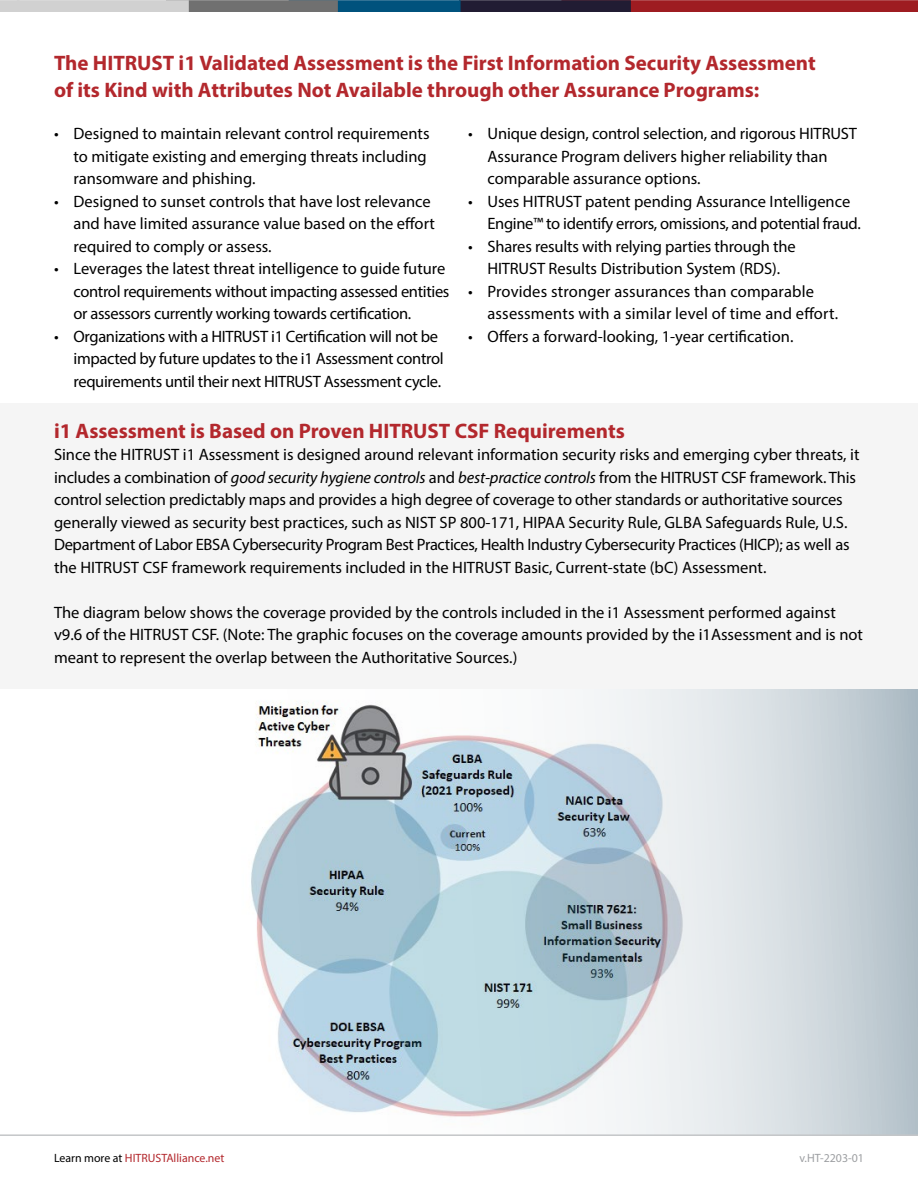
<style>
.page{position:relative;width:918px;height:1188px;background:#fff}
.page>*{position:absolute;margin:0;border:0;box-sizing:border-box;transform-origin:0 0}
.t1{font:700 21px/27px "Myriad Pro";color:#b3282d}
.t2{font:16.5px/22.5px "Myriad Pro";color:#000}
.t3{font:16.5px/22.5px "Myriad Pro";letter-spacing:-.02em;color:#000}
.t4{font:12px "Myriad Pro";color:#b3282d}
.t5{font:12px "Myriad Pro";color:#9d9fa2}
.s1{font-style:italic}
.s2{color:#000}
</style>
<div class="page">
<div style="left:0;top:0;width:918px;height:1134px;background:#f5f5f5"></div>
<div style="left:561px;top:0;width:357px;height:14px;background:#9e1c21"></div>
<div style="left:459px;top:0;width:172px;height:14px;background:#211c33"></div>
<div style="left:289px;top:0;width:172px;height:14px;background:#00527d"></div>
<div style="left:166px;top:0;width:172px;height:14px;background:#707070"></div>
<div style="left:17px;top:0;width:172px;height:14px;background:#d1d1d1"></div>
<div style="left:0;top:0;width:19px;height:14px;background:#d1d1d1"></div>
<div style="left:0;top:13px;width:918px;height:390px;background:#fff"></div>
<svg style="left:251px;top:689px;width:667px;height:445px"></svg>
<hr style="left:0;top:1134px;width:918px;height:2px;background:#c4c6c8">
<p class="t1" style="left:54px;top:48px;width:763px">The HITRUST i1 Validated Assessment is the First Information Security Assessment of its Kind with Attributes Not Available through other Assurance Programs:</p>
<p class="t2" style="left:74px;top:122px;width:358px;text-indent:-20px">• Designed to maintain relevant control requirements to mitigate existing and emerging threats including ransomware and phishing.</p>
<p class="t2" style="left:74px;top:190px;width:363px;text-indent:-20px">• Designed to sunset controls that have lost relevance and have limited assurance value based on the effort required to comply or assess.</p>
<p class="t3" style="left:74px;top:257px;width:378px;text-indent:-20px">• Leverages the latest threat intelligence to guide future control requirements without impacting assessed entities or assessors currently working towards certification.</p>
<p class="t3" style="left:74px;top:325px;width:372px;text-indent:-20px">• Organizations with a HITRUST i1 Certification will not be impacted by future updates to the i1 Assessment control requirements until their next HITRUST Assessment cycle.</p>
<p class="t2" style="left:488px;top:122px;width:371px;text-indent:-20px">• Unique design, control selection, and rigorous HITRUST<br>Assurance Program delivers higher reliability than comparable assurance options.</p>
<p class="t2" style="left:488px;top:190px;width:375px;text-indent:-20px">• Uses HITRUST patent pending Assurance Intelligence<br>Engine™ to identify errors, omissions, and potential fraud.</p>
<p class="t2" style="left:468px;top:235px;width:329px;text-align:center">• Shares results with relying parties through the<br>HITRUST Results Distribution System (RDS).</p>
<p class="t2" style="left:488px;top:280px;width:352px;text-indent:-20px">• Provides stronger assurances than comparable assessments with a similar level of time and effort.</p>
<p class="t2" style="left:468px;top:325px;width:327px">• Offers a forward-looking, 1-year certification.</p>
<p class="t1" style="left:54px;top:417px;width:572px">i1 Assessment is Based on Proven HITRUST CSF Requirements</p>
<p class="t2" style="left:54px;top:443px;width:807px">Since the HITRUST i1 Assessment is designed around relevant information security risks and emerging cyber threats, it includes a combination of <span class="s1">good security hygiene controls</span> and <span class="s1">best-practice controls</span> from the HITRUST CSF framework. This control selection predictably maps and provides a high degree of coverage to other standards or authoritative sources generally viewed as security best practices, such as NIST SP 800-171, HIPAA Security Rule, GLBA Safeguards Rule, U.S.<br>Department of Labor EBSA Cybersecurity Program Best Practices, Health Industry Cybersecurity Practices (HICP); as well as the HITRUST CSF framework requirements included in the HITRUST Basic, Current-state (bC) Assessment.</p>
<p class="t2" style="left:54px;top:601px;width:811px">The diagram below shows the coverage provided by the controls included in the i1 Assessment performed against v9.6 of the HITRUST CSF. (Note: The graphic focuses on the coverage amounts provided by the i1Assessment and is not meant to represent the overlap between the Authoritative Sources.)</p>
<p class="t4" style="left:54px;top:1151px;width:172px"><span class="s2">Learn more at</span> HITRUSTAlliance.net</p>
<p class="t5" style="left:799px;top:1151px;width:66px">v.HT-2203-01</p>
</div>
